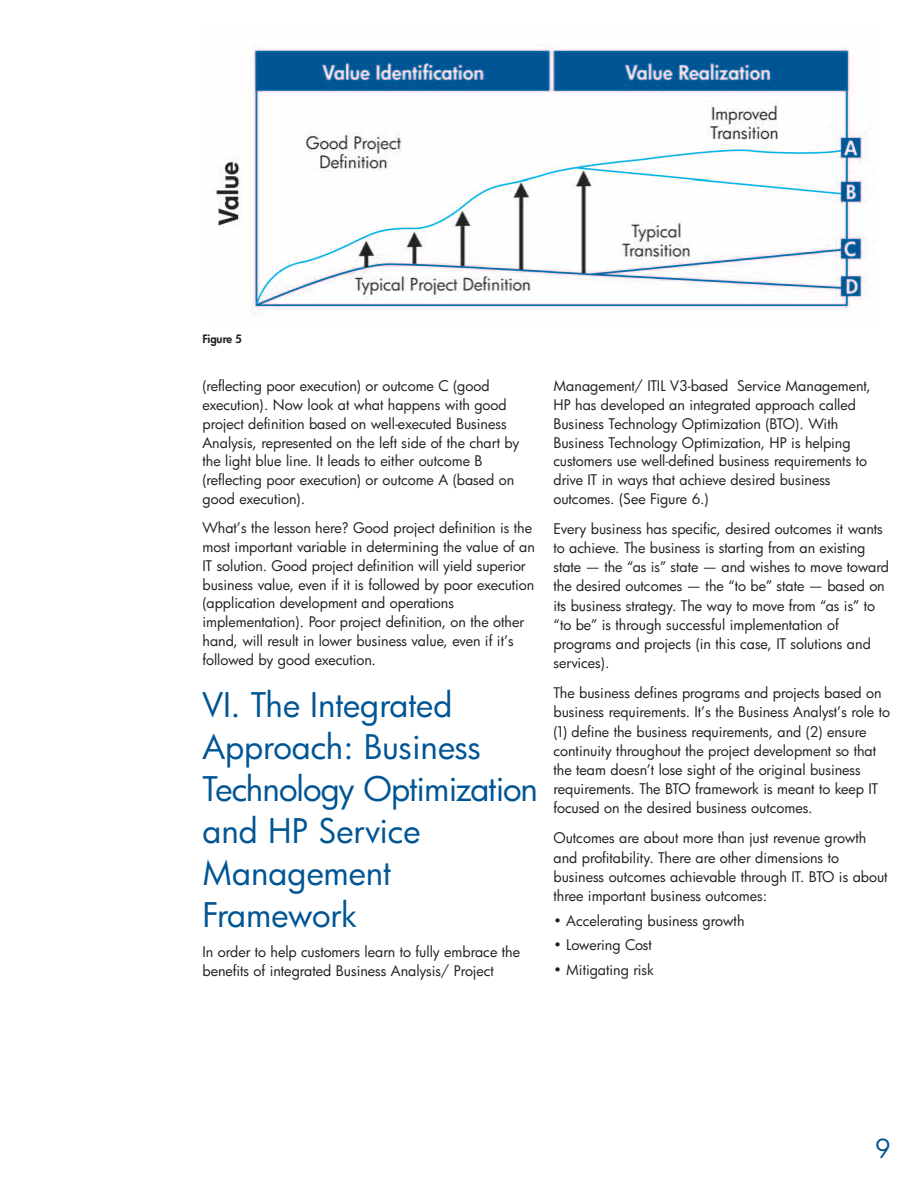
<style>
.page{position:relative;width:918px;height:1188px;background:#fff}
.page>*{position:absolute;margin:0;border:0;box-sizing:border-box;transform-origin:0 0}
.t1{font:33px/42px "Futura Bk";letter-spacing:-.005em;color:#005594}
.t2{font:25.5px "Futura Bk";color:#005594}
.t3{font:14.25px/18.8px "Futura Bk";color:#231f20}
.t4{font:11.25px "Futura Hv";color:#231f20}
</style>
<div class="page">
<img style="left:214px;top:44px;width:661px;height:270px">
<p class="t4" style="left:202px;top:334px;width:41px">Figure 5</p>
<p class="t3" style="left:202px;top:378px;width:319px">(reflecting poor execution) or outcome C (good execution). Now look at what happens with good project definition based on well-executed Business Analysis, represented on the left side of the chart by the light blue line. It leads to either outcome B (reflecting poor execution) or outcome A (based on good execution).</p>
<p class="t3" style="left:202px;top:520px;width:334px">What’s the lesson here? Good project definition is the most important variable in determining the value of an IT solution. Good project definition will yield superior business value, even if it is followed by poor execution (application development and operations implementation). Poor project definition, on the other hand, will result in lower business value, even if it’s followed by good execution.</p>
<h1 class="t1" style="left:202px;top:687px;width:337px">VI. The Integrated<br>Approach: Business<br>Technology Optimization and HP Service<br>Management<br>Framework</h1>
<p class="t3" style="left:202px;top:944px;width:319px">In order to help customers learn to fully embrace the benefits of integrated Business Analysis/ Project</p>
<p class="t3" style="left:554px;top:378px;width:319px">Management/ ITIL V3-based Service Management, HP has developed an integrated approach called Business Technology Optimization (BTO). With Business Technology Optimization, HP is helping customers use well-defined business requirements to drive IT in ways that achieve desired business outcomes. (See Figure 6.)</p>
<p class="t3" style="left:554px;top:520px;width:337px;line-height:19.2px">Every business has specific, desired outcomes it wants to achieve. The business is starting from an existing state — the “as is” state — and wishes to move toward the desired outcomes — the “to be” state — based on its business strategy. The way to move from “as is” to “to be” is through successful implementation of programs and projects (in this case, IT solutions and services).</p>
<p class="t3" style="left:554px;top:685px;width:338px;line-height:19.2px">The business defines programs and projects based on business requirements. It’s the Business Analyst’s role to (1) define the business requirements, and (2) ensure continuity throughout the project development so that the team doesn’t lose sight of the original business requirements. The BTO framework is meant to keep IT focused on the desired business outcomes.</p>
<p class="t3" style="left:554px;top:830px;width:336px;line-height:19.2px">Outcomes are about more than just revenue growth and profitability. There are other dimensions to business outcomes achievable through IT. BTO is about three important business outcomes:</p>
<p class="t3" style="left:554px;top:912px;width:193px">• Accelerating business growth</p>
<p class="t3" style="left:554px;top:937px;width:100px">• Lowering Cost</p>
<p class="t3" style="left:554px;top:961px;width:102px">• Mitigating risk</p>
<h2 class="t2" style="left:875px;top:1137px;width:17px">9</h2>
</div>
